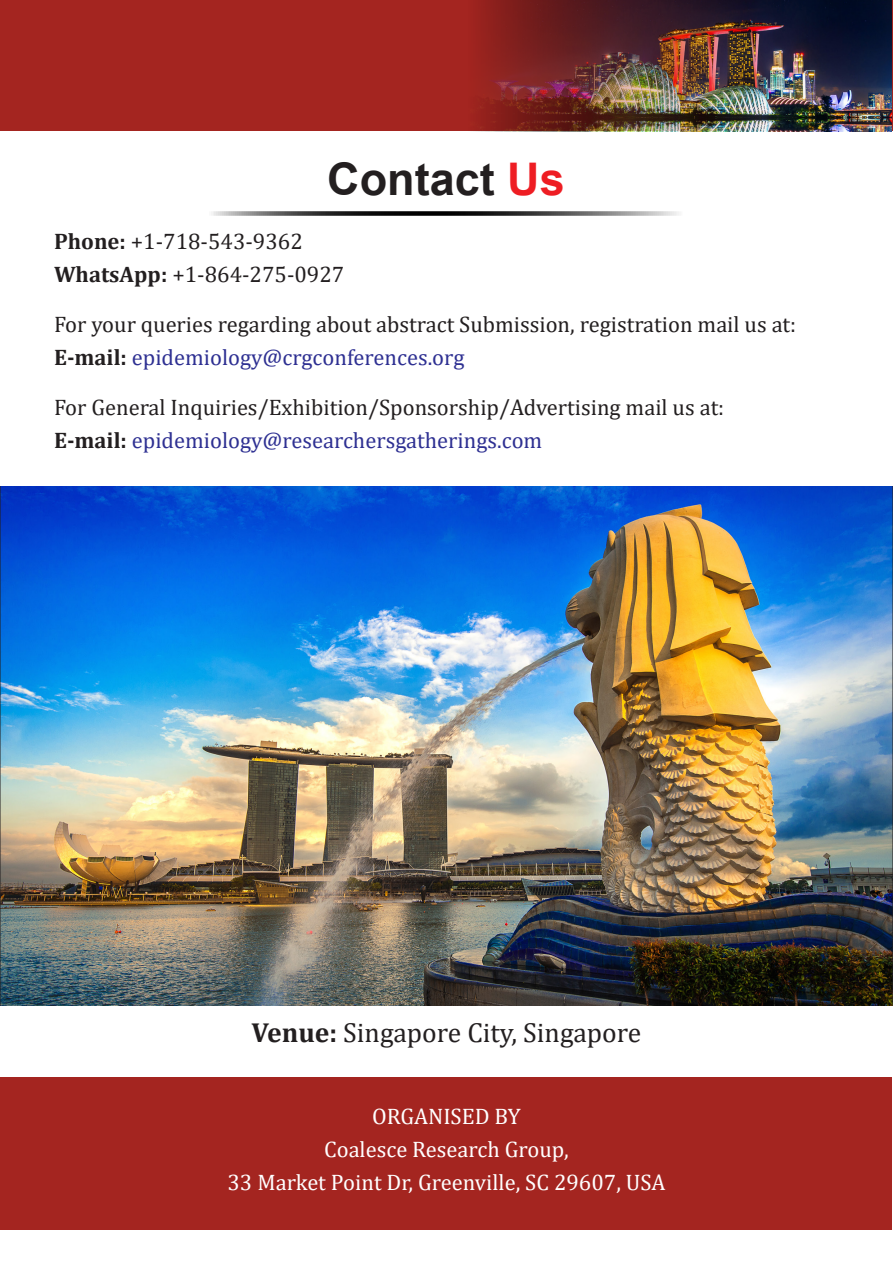
<style>
.page{position:relative;width:893px;height:1263px;background:#fff}
.page>*{position:absolute;margin:0;border:0;box-sizing:border-box;transform-origin:0 0}
.t1{font:700 45px "Arial";color:#231f20}
.t2{font:27.6px "Cambria";color:#231f20}
.t3{font:22.5px "Cambria";color:#231f20}
.t4{font:22.5px "Cambria";color:#2e3092}
.t5{font:22.5px "Cambria";color:#fff}
.s1{color:#ee1d23}
.s2{font-weight:700}
.s3{font-weight:700;color:#231f20}
</style>
<div class="page">
<div style="left:1px;top:1077px;width:891px;height:152px;background:#a42520"></div>
<svg style="left:211px;top:211px;width:468px;height:5px;background:#5f5f5f"></svg>
<div style="left:0;top:1px;width:893px;height:130px;background:#a42520"></div>
<img style="left:478px;top:1px;width:413px;height:130px">
<img style="left:0;top:486px;width:893px;height:520px">
<p class="t1" style="left:327px;top:148px;width:239px">Contact <span class="s1">Us</span></p>
<p class="t3" style="left:54px;top:228px;width:250px"><span class="s2">Phone:</span> +1-718-543-9362</p>
<p class="t3" style="left:54px;top:261px;width:292px"><span class="s2">WhatsApp:</span> +1-864-275-0927</p>
<p class="t3" style="left:54px;top:311px;width:744px">For your queries regarding about abstract Submission, registration mail us at:</p>
<p class="t4" style="left:54px;top:344px;width:412px"><span class="s3">E-mail:</span> epidemiology@crgconferences.org</p>
<p class="t3" style="left:54px;top:394px;width:672px">For General Inquiries/Exhibition/Sponsorship/Advertising mail us at:</p>
<p class="t4" style="left:54px;top:427px;width:490px"><span class="s3">E-mail:</span> epidemiology@researchersgatherings.com</p>
<p class="t2" style="left:252px;top:1016px;width:391px"><span class="s2">Venue:</span> Singapore City, Singapore</p>
<p class="t5" style="left:372px;top:1103px;width:150px">ORGANISED BY</p>
<p class="t5" style="left:324px;top:1136px;width:246px">Coalesce Research Group,</p>
<p class="t5" style="left:227px;top:1169px;width:439px">33 Market Point Dr, Greenville, SC 29607, USA</p>
</div>
